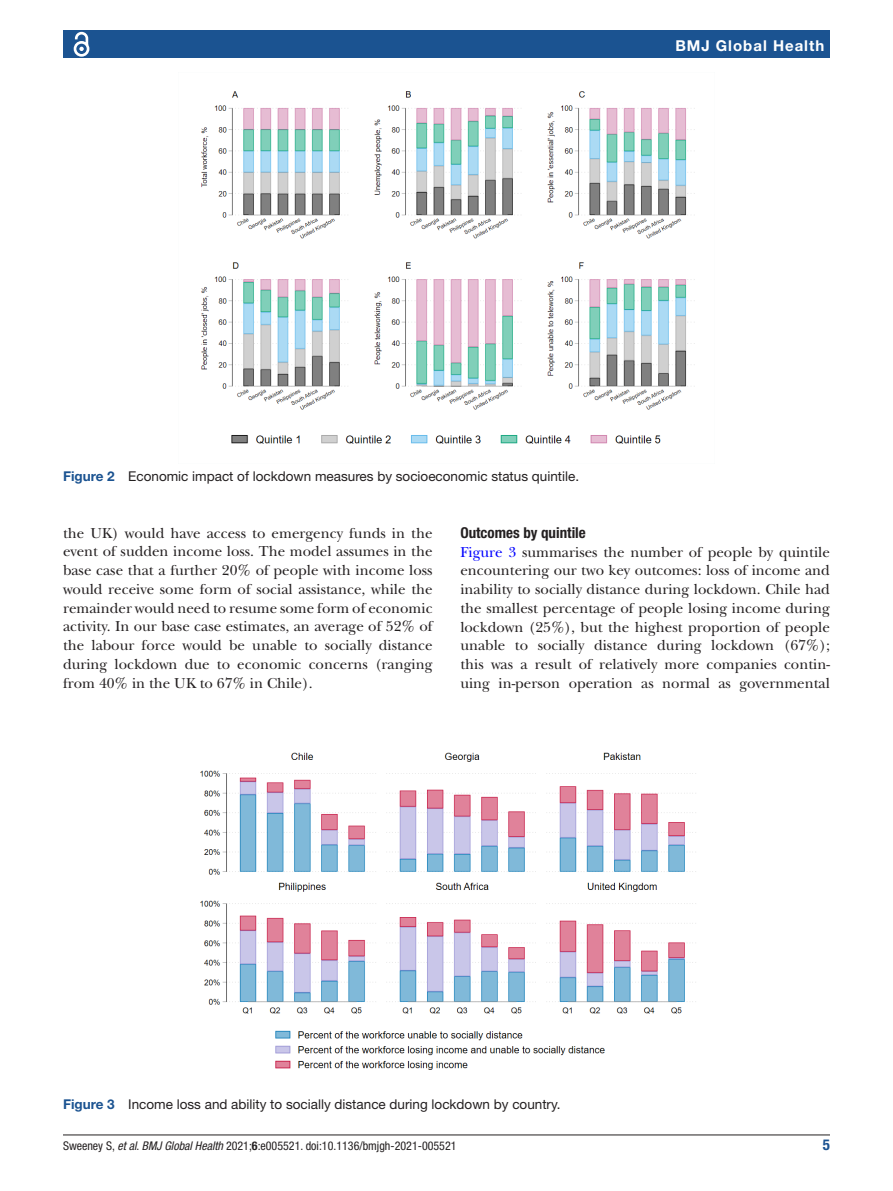
<style>
.page{position:relative;width:893px;height:1191px;background:#fff}
.page>*{position:absolute;margin:0;border:0;box-sizing:border-box;transform-origin:0 0}
.t1{font:15px/18.8px "New Baskerville";color:#231f20;text-align:justify}
.t2{font:700 condensed 15px "Helvetica Neue LT Std";color:#231f20}
.t3{font:700 15px "Helvetica Neue LT Std";letter-spacing:.065em;color:#fff}
.t4{font:700 condensed 15px "Helvetica Neue LT Std";color:#1b5391}
.t5{font:13.5px "Helvetica Neue LT Std";color:#231f20}
.t6{font:condensed 12px "Helvetica Neue LT Std";color:#231f20}
.s1{font-weight:700;color:#1b5391}
.s2{color:#00f}
.s3{font-style:italic}
.s4{font-weight:700}
</style>
<div class="page">
<hr style="left:63px;top:1134px;width:767px;height:1px;background:#231f20">
<div style="left:63px;top:31px;width:767px;height:27px;background:#1b5391"></div>
<svg style="left:73px;top:31px;width:17px;height:26px"></svg>
<img style="left:201px;top:91px;width:494px;height:353px">
<img style="left:200px;top:752px;width:496px;height:318px">
<p class="t3" style="left:675px;top:36px;width:150px">BMJ Global Health</p>
<p class="t5" style="left:63px;top:468px;width:518px"><span class="s1">Figure 2</span> Economic impact of lockdown measures by socioeconomic status quintile.</p>
<p class="t1" style="left:63px;top:523px;width:371px">the UK) would have access to emergency funds in the event of sudden income loss. The model assumes in the base case that a further 20% of people with income loss would receive some form of social assistance, while the remainder would need to resume some form of economic activity. In our base case estimates, an average of 52% of the labour force would be unable to socially distance during lockdown due to economic concerns (ranging from 40% in the UK to 67% in Chile).</p>
<p class="t2" style="left:460px;top:523px;width:127px">Outcomes by quintile</p>
<p class="t1" style="left:460px;top:542px;width:371px"><span class="s2">Figure 3</span> summarises the number of people by quintile encountering our two key outcomes: loss of income and inability to socially distance during lockdown. Chile had the smallest percentage of people losing income during lockdown (25%), but the highest proportion of people unable to socially distance during lockdown (67%); this was a result of relatively more companies contin&shy;uing in-person operation as normal as governmental</p>
<p class="t5" style="left:63px;top:1096px;width:499px"><span class="s1">Figure 3</span> Income loss and ability to socially distance during lockdown by country.</p>
<p class="t6" style="left:63px;top:1138px;width:395px">Sweeney S, <span class="s3">et al</span>. <span class="s3">BMJ Global Health</span> 2021;<span class="s4">6</span>:e005521. doi:10.1136/bmjgh-2021-005521</p>
<p class="t4" style="left:823px;top:1135px;width:9px">5</p>
</div>
